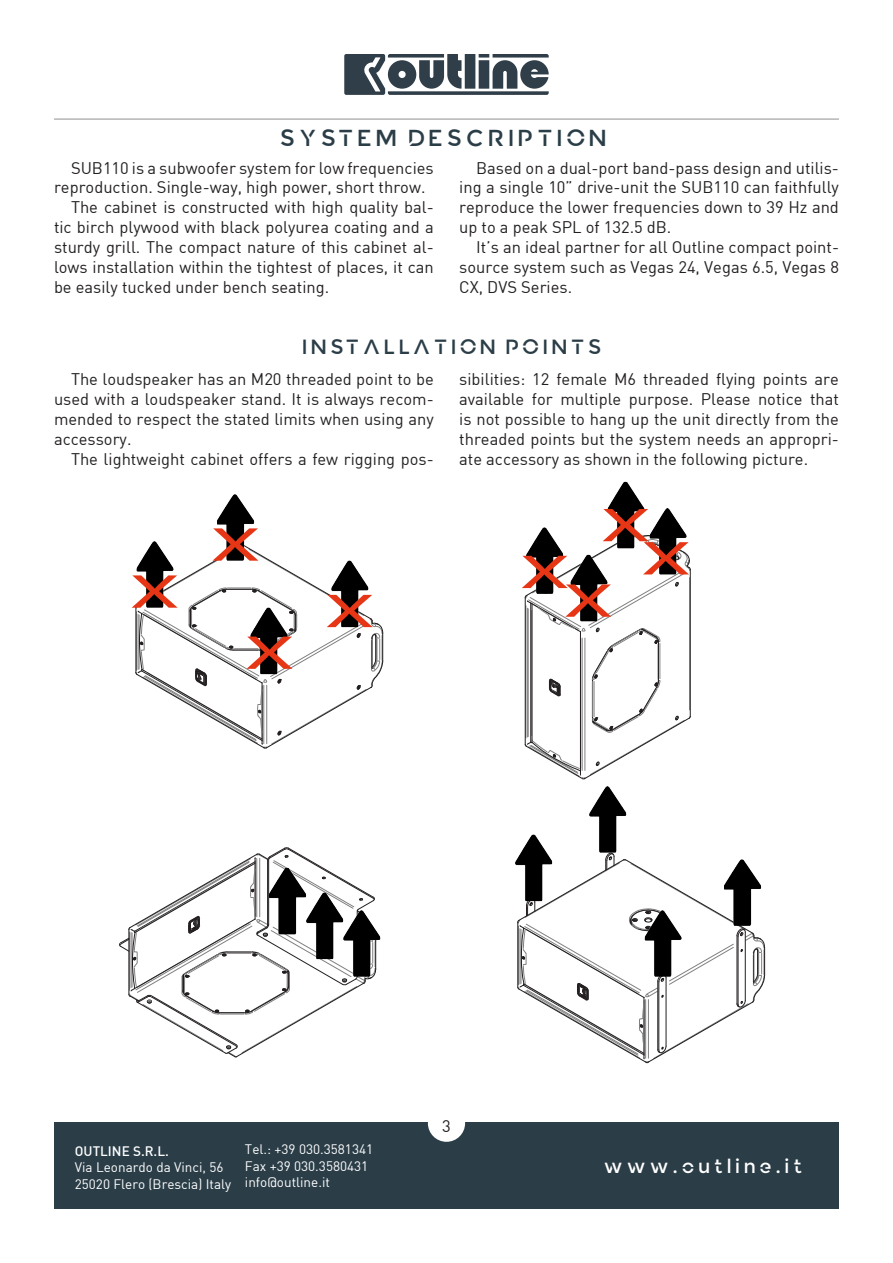
<style>
.page{position:relative;width:893px;height:1263px;background:#fff}
.page>*{position:absolute;margin:0;border:0;box-sizing:border-box;transform-origin:0 0}
.t1{font:47.85px "Myriad Pro";color:#e63615;scale:1.84 1}
.Titolo_1{font:27px "OUTLINE";color:#2b3e48}
.Titolo_2{font:24px "OUTLINE";color:#2b3e48}
.t2{font:22.5px "OUTLINE";letter-spacing:.02em;color:#fff}
.Normale{font:16.5px/19.8px "DIN";color:#231f20;text-align:justify}
.t3{font:13.5px/16.2px "DIN";color:#fff}
.t4{font:500 13.5px "DIN";color:#fff}
</style>
<div class="page">
<hr style="left:54px;top:119px;width:785px;height:1px;background:#231f20">
<svg style="left:344px;top:54px;width:205px;height:41px"></svg>
<div style="left:54px;top:1123px;width:785px;height:86px;background:#2b3e48"></div>
<div style="left:428px;top:1104px;width:37px;height:38px;background:#fff;border-radius:50%"></div>
<svg style="left:119px;top:481px;width:647px;height:583px"></svg>
<img style="left:331px;top:561px;width:37px;height:66px">
<img style="left:217px;top:494px;width:37px;height:67px">
<img style="left:137px;top:541px;width:37px;height:67px">
<img style="left:250px;top:608px;width:38px;height:66px">
<img style="left:526px;top:527px;width:37px;height:67px">
<img style="left:608px;top:482px;width:37px;height:66px">
<img style="left:650px;top:508px;width:37px;height:66px">
<img style="left:571px;top:555px;width:37px;height:66px">
<img style="left:269px;top:868px;width:37px;height:66px">
<img style="left:306px;top:893px;width:37px;height:66px">
<img style="left:343px;top:910px;width:37px;height:67px">
<img style="left:724px;top:859px;width:37px;height:67px">
<img style="left:589px;top:786px;width:37px;height:67px">
<img style="left:515px;top:835px;width:37px;height:66px">
<img style="left:645px;top:910px;width:37px;height:67px">
<p class="Titolo_1" style="left:281px;top:123px;width:332px">SYSTEM DESCRIPTION</p>
<p class="Normale" style="left:54px;top:158px;width:381px;text-indent:17px">SUB110 is a subwoofer system for low frequencies reproduction. Single-way, high power, short throw.</p>
<p class="Normale" style="left:54px;top:197px;width:381px;text-indent:17px">The cabinet is constructed with high quality bal&shy;tic birch plywood with black polyurea coating and a sturdy grill. The compact nature of this cabinet al&shy;lows installation within the tightest of places, it can be easily tucked under bench seating.</p>
<p class="Normale" style="left:459px;top:158px;width:381px;text-indent:17px">Based on a dual-port band-pass design and utilis&shy;ing a single 10” drive-unit the SUB110 can faithfully reproduce the lower frequencies down to 39 Hz and up to a peak SPL of 132.5 dB.</p>
<p class="Normale" style="left:459px;top:237px;width:381px;text-indent:17px">It’s an ideal partner for all Outline compact point&shy;source system such as Vegas 24, Vegas 6.5, Vegas 8<br>CX, DVS Series.</p>
<p class="Titolo_2" style="left:304px;top:334px;width:304px">INSTALLATION POINTS</p>
<p class="Normale" style="left:54px;top:369px;width:381px;text-indent:17px">The loudspeaker has an M20 threaded point to be used with a loudspeaker stand. It is always recom&shy;mended to respect the stated limits when using any accessory.</p>
<p class="Normale" style="left:71px;top:448px;width:364px">The lightweight cabinet offers a few rigging pos-</p>
<p class="Normale" style="left:459px;top:369px;width:381px">sibilities: 12 female M6 threaded flying points are available for multiple purpose. Please notice that is not possible to hang up the unit directly from the threaded points but the system needs an appropri&shy;ate accessory as shown in the following picture.</p>
<p class="t1" style="left:129px;top:562px;width:29px">X</p>
<p class="t1" style="left:210px;top:515px;width:29px">X</p>
<p class="t1" style="left:244px;top:623px;width:29px">X</p>
<p class="t1" style="left:325px;top:582px;width:29px">X</p>
<p class="t1" style="left:600px;top:496px;width:29px">X</p>
<p class="t1" style="left:641px;top:529px;width:29px">X</p>
<p class="t1" style="left:520px;top:542px;width:29px">X</p>
<p class="t1" style="left:563px;top:571px;width:29px">X</p>
<p class="t4" style="left:75px;top:1142px;width:96px">OUTLINE S.R.L.</p>
<p class="t3" style="left:75px;top:1159px;width:158px">Via Leonardo da Vinci, 56<br>25020 Flero (Brescia) Italy</p>
<p class="t3" style="left:245px;top:1141px;width:130px">Tel.: +39 030.3581341<br>Fax +39 030.3580431 info@outline.it</p>
<p class="Normale" style="left:442px;top:1116px;width:10px">3</p>
<h3 class="t2" style="left:605px;top:1153px;width:204px">www.outline.it</h3>
</div>
